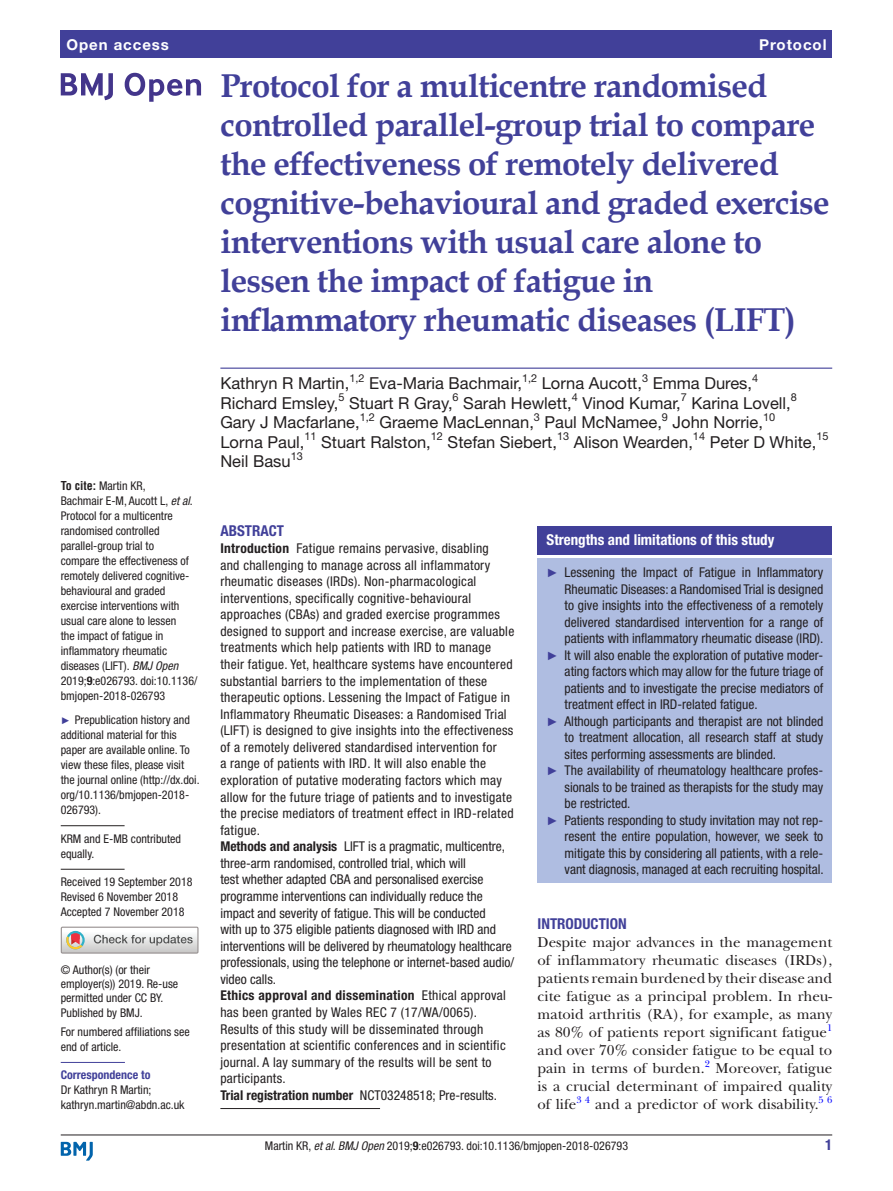
<style>
.page{position:relative;width:893px;height:1191px;background:#fff}
.page>*{position:absolute;margin:0;border:0;box-sizing:border-box;transform-origin:0 0}
.t1{font:700 33px/39px "Book Antiqua";letter-spacing:-.02em;color:#414099}
.t2{font:16.5px/19.5px "Helvetica Neue LT Std";color:#231f20}
.t3{font:15px/18px "New Baskerville";color:#231f20;text-align:justify}
.t4{font:700 condensed 15px "Helvetica Neue LT Std";color:#fff}
.t5{font:700 condensed 15px "Helvetica Neue LT Std";color:#414099}
.t6{font:700 15px "Helvetica Neue LT Std";letter-spacing:.065em;color:#fff}
.t7{font:condensed 13.5px/16.5px "Helvetica Neue LT Std";letter-spacing:.02em;color:#231f20}
.t8{font:condensed 13.5px "Helvetica Neue LT Std";color:#231f20}
.t9{font:condensed 12px/15px "Helvetica Neue LT Std";color:#231f20}
.t10{font:700 condensed 12px "Helvetica Neue LT Std";color:#414099}
.t11{font:10.95px "Helvetica Neue LT Std";color:#231f20}
.t12{font:9.9px "New Baskerville";color:#00f}
.s1{font-family:"Helvetica LT Std";font-weight:700}
.s2{font-style:italic}
.s3{font-weight:700}
.s4{font-family:"Arial";font-stretch:normal;font-size:9.75px;color:#414099}
.s5{font-family:"Arial";font-stretch:normal;font-size:12px;color:#414099}
</style>
<div class="page">
<hr style="left:61px;top:1134px;width:771px;height:1px;background:#231f20">
<svg style="left:61px;top:1141px;width:32px;height:19px"></svg>
<div style="left:61px;top:31px;width:771px;height:27px;background:#414099"></div>
<hr style="left:220px;top:367px;width:612px;height:2px;background:#414099">
<hr style="left:61px;top:825px;width:64px;height:1px;background:#231f20">
<hr style="left:61px;top:869px;width:64px;height:1px;background:#231f20">
<hr style="left:61px;top:1062px;width:64px;height:1px;background:#414099">
<svg style="left:61px;top:73px;width:52px;height:27px"></svg>
<svg style="left:125px;top:73px;width:76px;height:29px"></svg>
<div style="left:61px;top:926px;width:138px;height:27px;border:1px solid #969090"></div>
<svg style="left:61px;top:927px;width:137px;height:26px"></svg>
<hr style="left:220px;top:1108px;width:160px;height:1px;background:#231f20">
<div style="left:538px;top:526px;width:294px;height:28px;background:#414099"></div>
<div style="left:538px;top:558px;width:294px;height:325px;background:#afbde1"></div>
<p class="t6" style="left:66px;top:35px;width:104px">Open access</p>
<p class="t9" style="left:61px;top:478px;width:138px"><span class="s1">To cite:</span> Martin KR,<br>Bachmair E-M, Aucott L, <span class="s2">et al</span>.<br>Protocol for a multicentre randomised controlled parallel-group trial to<br>compare the effectiveness of remotely delivered cognitive&shy;behavioural and graded exercise interventions with usual care alone to lessen<br>the impact of fatigue in inflammatory rheumatic diseases (LIFT). <span class="s2">BMJ Open<br></span>2019;<span class="s3">9</span>:e026793. doi:10.1136/ bmjopen-2018-026793</p>
<p class="t9" style="left:61px;top:712px;width:140px"><span class="s4">►</span> Prepublication history and additional material for this paper are available online. To view these files, please visit the journal online (http://dx.doi. org/10.1136/bmjopen-2018-<br>026793).</p>
<p class="t9" style="left:61px;top:830px;width:122px">KRM and E-MB contributed equally.</p>
<p class="t9" style="left:61px;top:874px;width:133px">Received 19 September 2018<br>Revised 6 November 2018<br>Accepted 7 November 2018</p>
<p class="t9" style="left:61px;top:962px;width:119px;line-height:14.4px">© Author(s) (or their employer(s)) 2019. Re-use permitted under CC BY.<br>Published by BMJ.</p>
<p class="t9" style="left:61px;top:1024px;width:130px">For numbered affiliations see end of article.</p>
<p class="t10" style="left:61px;top:1067px;width:91px">Correspondence to</p>
<p class="t9" style="left:61px;top:1082px;width:125px">Dr Kathryn R Martin; kathryn.martin@abdn.ac.uk</p>
<p class="t6" style="left:759px;top:35px;width:69px">Protocol</p>
<p class="t1" style="left:220px;top:66px;width:611px">Protocol for a multicentre randomised controlled parallel-group trial to compare the effectiveness of remotely delivered cognitive-behavioural and graded exercise interventions with usual care alone to lessen the impact of fatigue in inflammatory rheumatic diseases (LIFT)</p>
<p class="t2" style="left:220px;top:373px;width:130px">Kathryn R Martin,</p>
<p class="t11" style="left:349px;top:371px;width:17px">1,2</p>
<p class="t2" style="left:369px;top:373px;width:154px">Eva-Maria Bachmair,</p>
<p class="t11" style="left:522px;top:371px;width:17px">1,2</p>
<p class="t2" style="left:542px;top:373px;width:102px">Lorna Aucott,</p>
<p class="t11" style="left:642px;top:371px;width:8px">3</p>
<p class="t2" style="left:653px;top:373px;width:101px">Emma Dures,</p>
<p class="t11" style="left:752px;top:371px;width:8px">4</p>
<p class="t2" style="left:220px;top:393px;width:119px">Richard Emsley,</p>
<p class="t11" style="left:338px;top:391px;width:8px">5</p>
<p class="t2" style="left:349px;top:393px;width:105px">Stuart R Gray,</p>
<p class="t11" style="left:453px;top:391px;width:8px">6</p>
<p class="t2" style="left:463px;top:393px;width:110px">Sarah Hewlett,</p>
<p class="t11" style="left:572px;top:391px;width:8px">4</p>
<p class="t2" style="left:582px;top:393px;width:100px">Vinod Kumar,</p>
<p class="t11" style="left:681px;top:391px;width:8px">7</p>
<p class="t2" style="left:692px;top:393px;width:101px">Karina Lovell,</p>
<p class="t11" style="left:791px;top:391px;width:8px">8</p>
<p class="t2" style="left:220px;top:412px;width:141px">Gary J Macfarlane,</p>
<p class="t11" style="left:360px;top:410px;width:17px">1,2</p>
<p class="t2" style="left:380px;top:412px;width:156px">Graeme MacLennan,</p>
<p class="t11" style="left:534px;top:410px;width:8px">3</p>
<p class="t2" style="left:545px;top:412px;width:119px">Paul McNamee,</p>
<p class="t11" style="left:662px;top:410px;width:8px">9</p>
<p class="t2" style="left:673px;top:412px;width:92px">John Norrie,</p>
<p class="t11" style="left:763px;top:410px;width:14px">10</p>
<p class="t2" style="left:220px;top:432px;width:610px">Lorna Paul,<sup>11</sup> Stuart Ralston,<sup>12</sup> Stefan Siebert,<sup>13</sup> Alison Wearden,<sup>14</sup> Peter D White,<sup>15<br></sup>Neil Basu</p>
<p class="t11" style="left:291px;top:449px;width:14px">13</p>
<p class="t5" style="left:220px;top:522px;width:65px">Abstract</p>
<p class="t7" style="left:220px;top:540px;width:295px"><span class="s3">Introduction</span> Fatigue remains pervasive, disabling<br>and challenging to manage across all inflammatory rheumatic diseases (IRDs). Non-pharmacological interventions, specifically cognitive-behavioural approaches (CBAs) and graded exercise programmes designed to support and increase exercise, are valuable treatments which help patients with IRD to manage their fatigue. Yet, healthcare systems have encountered substantial barriers to the implementation of these therapeutic options. Lessening the Impact of Fatigue in Inflammatory Rheumatic Diseases: a Randomised Trial (LIFT) is designed to give insights into the effectiveness of a remotely delivered standardised intervention for<br>a range of patients with IRD. It will also enable the exploration of putative moderating factors which may allow for the future triage of patients and to investigate the precise mediators of treatment effect in IRD-related fatigue.<br><span class="s3">Methods and analysis</span> LIFT is a pragmatic, multicentre, three-arm randomised, controlled trial, which will<br>test whether adapted CBA and personalised exercise programme interventions can individually reduce the impact and severity of fatigue. This will be conducted<br>with up to 375 eligible patients diagnosed with IRD and interventions will be delivered by rheumatology healthcare professionals, using the telephone or internet-based audio/ video calls.<br><span class="s3">Ethics approval and dissemination</span> Ethical approval has been granted by Wales REC 7 (17/WA/0065).<br>Results of this study will be disseminated through presentation at scientific conferences and in scientific journal. A lay summary of the results will be sent to participants.<br><span class="s3">Trial registration number</span> NCT03248518; Pre-results.</p>
<p class="t4" style="left:547px;top:531px;width:229px">Strengths and limitations of this study</p>
<p class="t8" style="left:547px;top:564px;width:278px"><span class="s5">►</span> Lessening the Impact of Fatigue in Inflammatory</p>
<p class="t8" style="left:565px;top:581px;width:260px">Rheumatic Diseases: a Randomised Trial is designed</p>
<p class="t8" style="left:565px;top:597px;width:260px">to give insights into the effectiveness of a remotely</p>
<p class="t8" style="left:565px;top:614px;width:260px">delivered standardised intervention for a range of</p>
<p class="t8" style="left:565px;top:630px;width:260px">patients with inflammatory rheumatic disease (IRD).</p>
<p class="t8" style="left:547px;top:647px;width:278px"><span class="s5">►</span> It will also enable the exploration of putative moder-</p>
<p class="t8" style="left:565px;top:663px;width:260px">ating factors which may allow for the future triage of</p>
<p class="t8" style="left:565px;top:680px;width:260px">patients and to investigate the precise mediators of</p>
<p class="t8" style="left:565px;top:696px;width:195px">treatment effect in IRD-related fatigue.</p>
<p class="t8" style="left:547px;top:713px;width:278px"><span class="s5">►</span> Although participants and therapist are not blinded</p>
<p class="t8" style="left:565px;top:729px;width:260px">to treatment allocation, all research staff at study</p>
<p class="t8" style="left:565px;top:746px;width:213px">sites performing assessments are blinded.</p>
<p class="t8" style="left:547px;top:762px;width:278px"><span class="s5">►</span> The availability of rheumatology healthcare profes-</p>
<p class="t8" style="left:565px;top:779px;width:260px">sionals to be trained as therapists for the study may</p>
<p class="t8" style="left:565px;top:795px;width:67px">be restricted.</p>
<p class="t8" style="left:547px;top:812px;width:278px"><span class="s5">►</span> Patients responding to study invitation may not rep-</p>
<p class="t8" style="left:565px;top:828px;width:260px">resent the entire population, however, we seek to</p>
<p class="t8" style="left:565px;top:845px;width:260px">mitigate this by considering all patients, with a rele-</p>
<p class="t8" style="left:565px;top:861px;width:261px">vant diagnosis, managed at each recruiting hospital.</p>
<p class="t5" style="left:538px;top:915px;width:91px">Introduction</p>
<p class="t3" style="left:538px;top:933px;width:296px">Despite major advances in the management of inflammatory rheumatic diseases (IRDs), patients remain burdened by their disease and cite fatigue as a principal problem. In rheu&shy;matoid arthritis (RA), for example, as many as 80% of patients report significant fatigue<sup>1 </sup>and over 70% consider fatigue to be equal to pain in terms of burden.</p>
<p class="t12" style="left:705px;top:1057px;width:7px">2</p>
<p class="t3" style="left:538px;top:1059px;width:296px;text-indent:178px">Moreover, fatigue is a crucial determinant of impaired quality of life</p>
<p class="t12" style="left:576px;top:1093px;width:15px">3 4</p>
<p class="t3" style="left:595px;top:1095px;width:225px">and a predictor of work disability.</p>
<p class="t12" style="left:819px;top:1093px;width:15px">5 6</p>
<p class="t9" style="left:265px;top:1137px;width:365px">Martin KR, <span class="s2">et al</span>. <span class="s2">BMJ Open</span> 2019;<span class="s3">9</span>:e026793. doi:10.1136/bmjopen-2018-026793</p>
<p class="t5" style="left:825px;top:1135px;width:9px">1</p>
</div>
